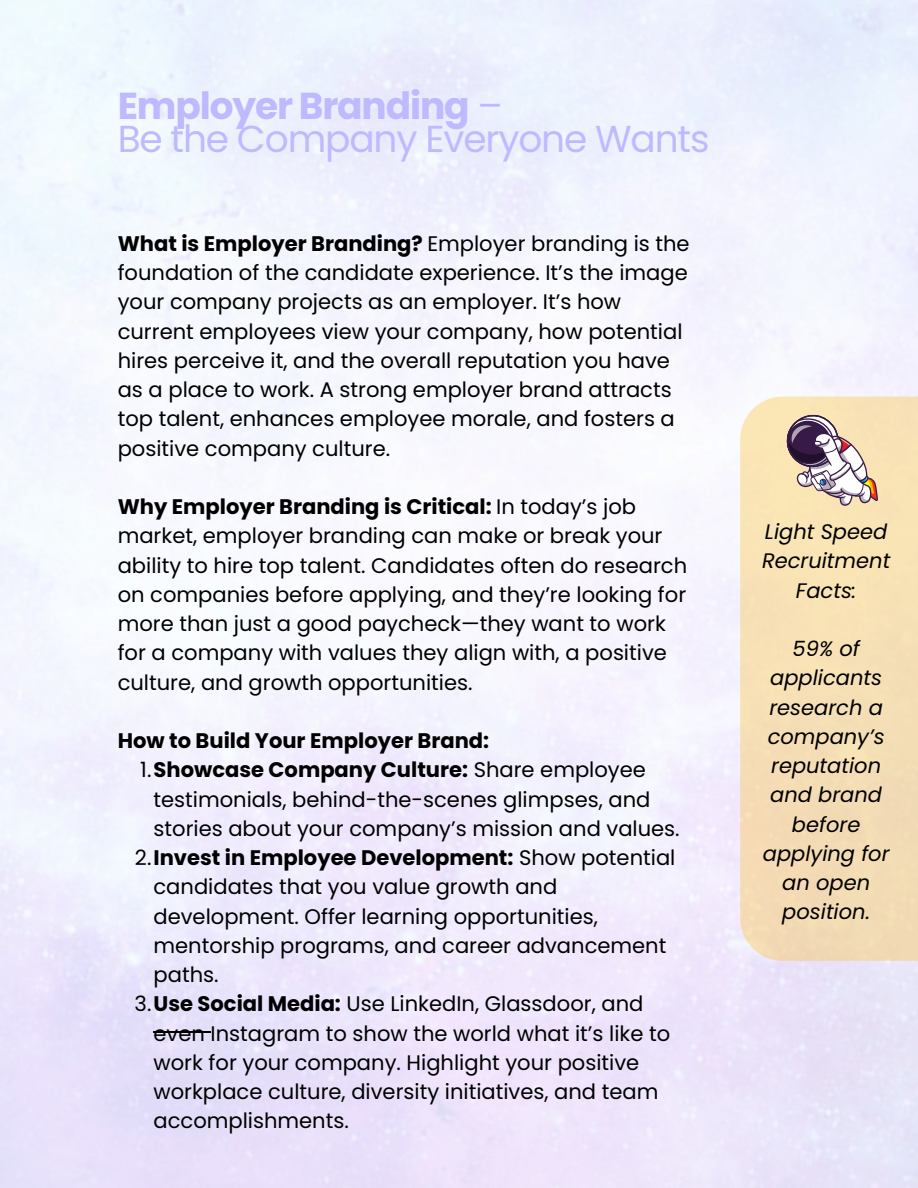
<style>
.page{position:relative;width:918px;height:1188px;background:#fff}
.page>*{position:absolute;margin:0;border:0;box-sizing:border-box;transform-origin:0 0}
.t1{font:37.5px/33.8px "Poppins";letter-spacing:-.03em;color:#bfbaff}
.t2{font:21px/29.2px "Poppins";color:#000}
.t3{font:italic 21px/29.2px "Poppins";color:#000;text-align:center}
.t4{font:700 21px "Poppins";color:#000}
.s1{font-weight:700}
.s2{font-weight:400}
</style>
<div class="page">
<img style="left:0;top:0;width:918px;height:1188px">
<hr style="left:154px;top:1032px;width:57px;height:1px;background:#000">
<div style="left:740px;top:397px;width:178px;height:564px;background:#f6dfb5"></div>
<svg style="left:786px;top:414px;width:92px;height:92px"></svg>
<h1 class="t1" style="left:118px;top:89px;width:594px"><span class="s1">Employer Branding</span> –<br>Be the Company Everyone Wants</h1>
<p class="t2" style="left:118px;top:229px;width:573px"><span class="s1">What is Employer Branding?</span> Employer branding is the foundation of the candidate experience. It’s the image your company projects as an employer. It’s how current employees view your company, how potential hires perceive it, and the overall reputation you have as a place to work. A strong employer brand attracts top talent, enhances employee morale, and fosters a positive company culture.</p>
<p class="t2" style="left:118px;top:492px;width:571px"><span class="s1">Why Employer Branding is Critical:</span> In today’s job market, employer branding can make or break your ability to hire top talent. Candidates often do research on companies before applying, and they’re looking for more than just a good paycheck—they want to work for a company with values they align with, a positive culture, and growth opportunities.</p>
<p class="t4" style="left:118px;top:726px;width:373px">How to Build Your Employer Brand:</p>
<p class="t4" style="left:140px;top:755px;width:507px"><span class="s2">1.</span>Showcase Company Culture: <span class="s2">Share employee</span></p>
<p class="t2" style="left:154px;top:785px;width:498px">testimonials, behind-the-scenes glimpses, and</p>
<p class="t2" style="left:154px;top:814px;width:528px">stories about your company’s mission and values.</p>
<p class="t4" style="left:135px;top:843px;width:542px"><span class="s2">2.</span>Invest in Employee Development: <span class="s2">Show potential</span></p>
<p class="t2" style="left:154px;top:872px;width:405px">candidates that you value growth and</p>
<p class="t2" style="left:154px;top:902px;width:446px">development. Offer learning opportunities,</p>
<p class="t2" style="left:154px;top:931px;width:514px">mentorship programs, and career advancement</p>
<p class="t2" style="left:154px;top:960px;width:67px">paths.</p>
<p class="t2" style="left:135px;top:989px;width:510px">3.<span class="s1">Use Social Media:</span> Use LinkedIn, Glassdoor, and</p>
<p class="t2" style="left:154px;top:1019px;width:518px">even Instagram to show the world what it’s like to</p>
<p class="t2" style="left:154px;top:1048px;width:487px">work for your company. Highlight your positive</p>
<p class="t2" style="left:154px;top:1077px;width:506px">workplace culture, diversity initiatives, and team</p>
<p class="t2" style="left:154px;top:1106px;width:197px">accomplishments.</p>
<p class="t3" style="left:762px;top:517px;width:130px">Light Speed<br>Recruitment<br>Facts:</p>
<p class="t3" style="left:763px;top:634px;width:128px">59% of applicants research a company’s reputation and brand before applying for an open position.</p>
</div>
